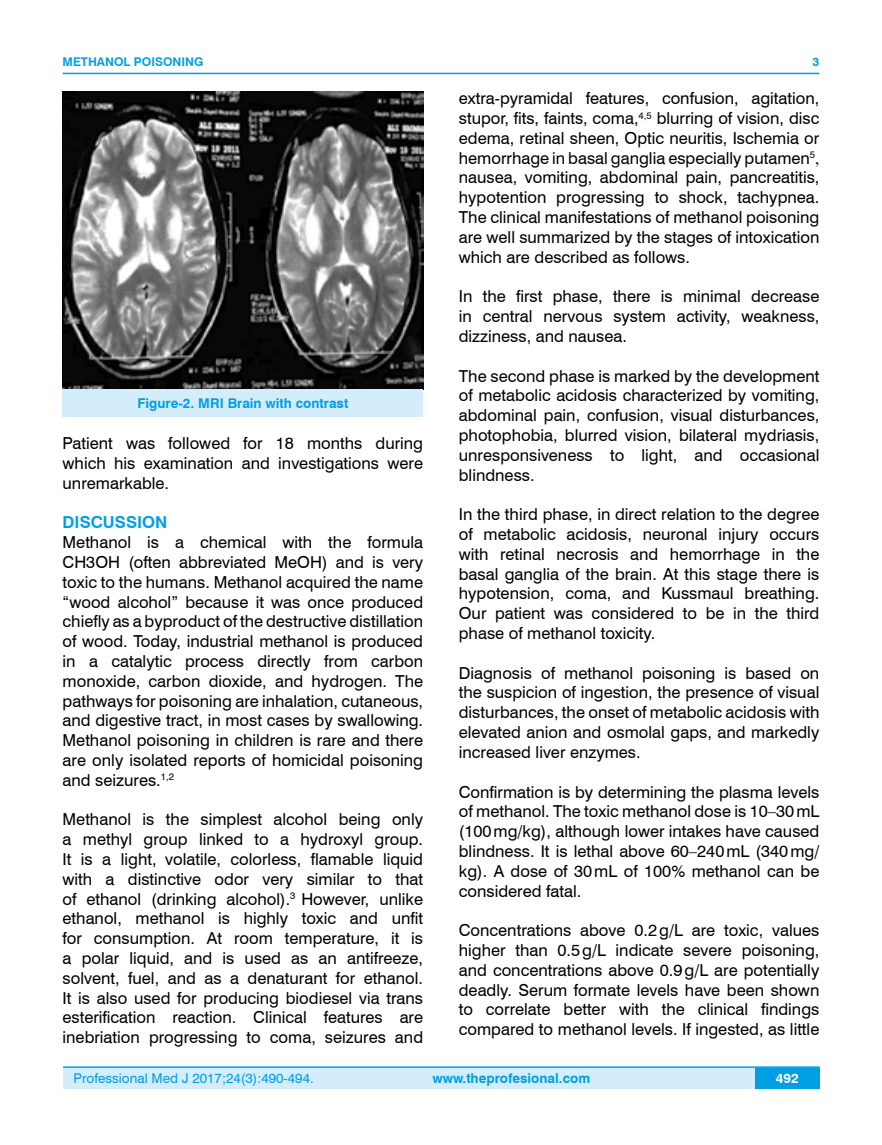
<style>
.page{position:relative;width:882px;height:1145px;background:#fff}
.page>*{position:absolute;margin:0;border:0;box-sizing:border-box;transform-origin:0 0}
.t1{font:16.5px/19.8px "Swiss 721 BT";color:#000;text-align:justify}
.t2{font:700 16.5px "Swiss 721 BT";color:#009fe3}
.t3{font:700 13.5px "Swiss 721 BT";color:#009fe3}
.t4{font:13.5px "Swiss 721 BT";color:#009fe3}
.t5{font:700 13.5px "Swiss 721 BT";color:#fff}
.t6{font:700 12px "Swiss 721 BT";color:#009fe3}
.s1{font-family:"Times New Roman"}
</style>
<div class="page">
<div style="left:63px;top:1067px;width:756px;height:21px;background:#d4edfc"></div>
<hr style="left:63px;top:1066px;width:756px;height:2px;background:#009fe3">
<div style="left:754px;top:1068px;width:65px;height:20px;background:#009fe3"></div>
<hr style="left:63px;top:73px;width:756px;height:1px;background:#009fe3">
<img style="left:63px;top:92px;width:360px;height:298px">
<div style="left:63px;top:390px;width:360px;height:27px;background:#d4edfc"></div>
<p class="t6" style="left:63px;top:53px;width:142px">METHANOL POISONING</p>
<p class="t3" style="left:137px;top:394px;width:212px">Figure-2. MRI Brain with contrast</p>
<p class="t1" style="left:63px;top:433px;width:362px">Patient was followed for 18 months during which his examination and investigations were unremarkable.</p>
<p class="t2" style="left:63px;top:511px;width:106px">DISCUSSION</p>
<p class="t1" style="left:63px;top:532px;width:362px">Methanol is a chemical with the formula CH3OH (often abbreviated MeOH) and is very toxic to the humans. Methanol acquired the name “wood alcohol” because it was once produced chiefly as a byproduct of the destructive distillation of wood. Today, industrial methanol is produced in a catalytic process directly from carbon monoxide, carbon dioxide, and hydrogen. The pathways for poisoning are inhalation, cutaneous, and digestive tract, in most cases by swallowing.<br>Methanol poisoning in children is rare and there are only isolated reports of homicidal poisoning and seizures.<sup>1,2</sup></p>
<p class="t1" style="left:63px;top:809px;width:362px">Methanol is the simplest alcohol being only a methyl group linked to a hydroxyl group.<br>It is a light, volatile, colorless, flamable liquid with a distinctive odor very similar to that of ethanol (drinking alcohol).<sup>3</sup> However, unlike ethanol, methanol is highly toxic and unfit for consumption. At room temperature, it is a polar liquid, and is used as an antifreeze, solvent, fuel, and as a denaturant for ethanol.<br>It is also used for producing biodiesel via trans esterification reaction. Clinical features are inebriation progressing to coma, seizures and</p>
<p class="t6" style="left:812px;top:53px;width:8px">3</p>
<p class="t1" style="left:458px;top:88px;width:362px">extra-pyramidal features, confusion, agitation, stupor, fits, faints, coma,<sup>4,5</sup> blurring of vision, disc edema, retinal sheen, Optic neuritis, Ischemia or hemorrhage in basal ganglia especially putamen<sup>5</sup><span class="s1">, </span>nausea, vomiting, abdominal pain, pancreatitis, hypotention progressing to shock, tachypnea.<br>The clinical manifestations of methanol poisoning are well summarized by the stages of intoxication which are described as follows.</p>
<p class="t1" style="left:458px;top:286px;width:362px">In the first phase, there is minimal decrease in central nervous system activity, weakness, dizziness, and nausea.</p>
<p class="t1" style="left:458px;top:365px;width:362px">The second phase is marked by the development of metabolic acidosis characterized by vomiting, abdominal pain, confusion, visual disturbances, photophobia, blurred vision, bilateral mydriasis, unresponsiveness to light, and occasional blindness.</p>
<p class="t1" style="left:458px;top:504px;width:362px">In the third phase, in direct relation to the degree of metabolic acidosis, neuronal injury occurs with retinal necrosis and hemorrhage in the basal ganglia of the brain. At this stage there is hypotension, coma, and Kussmaul breathing.<br>Our patient was considered to be in the third phase of methanol toxicity.</p>
<p class="t1" style="left:458px;top:662px;width:362px">Diagnosis of methanol poisoning is based on the suspicion of ingestion, the presence of visual disturbances, the onset of metabolic acidosis with elevated anion and osmolal gaps, and markedly increased liver enzymes.</p>
<p class="t1" style="left:458px;top:781px;width:362px">Confirmation is by determining the plasma levels of methanol. The toxic methanol dose is 10–30mL (100mg/kg), although lower intakes have caused blindness. It is lethal above 60–240mL (340mg/ kg). A dose of 30mL of 100% methanol can be considered fatal.</p>
<p class="t1" style="left:458px;top:919px;width:362px">Concentrations above 0.2g/L are toxic, values higher than 0.5g/L indicate severe poisoning, and concentrations above 0.9g/L are potentially deadly. Serum formate levels have been shown to correlate better with the clinical findings compared to methanol levels. If ingested, as little</p>
<p class="t4" style="left:74px;top:1069px;width:241px">Professional Med J 2017;24(3):490-494.</p>
<p class="t3" style="left:432px;top:1069px;width:159px">www.theprofesional.com</p>
<p class="t5" style="left:775px;top:1069px;width:24px">492</p>
</div>
